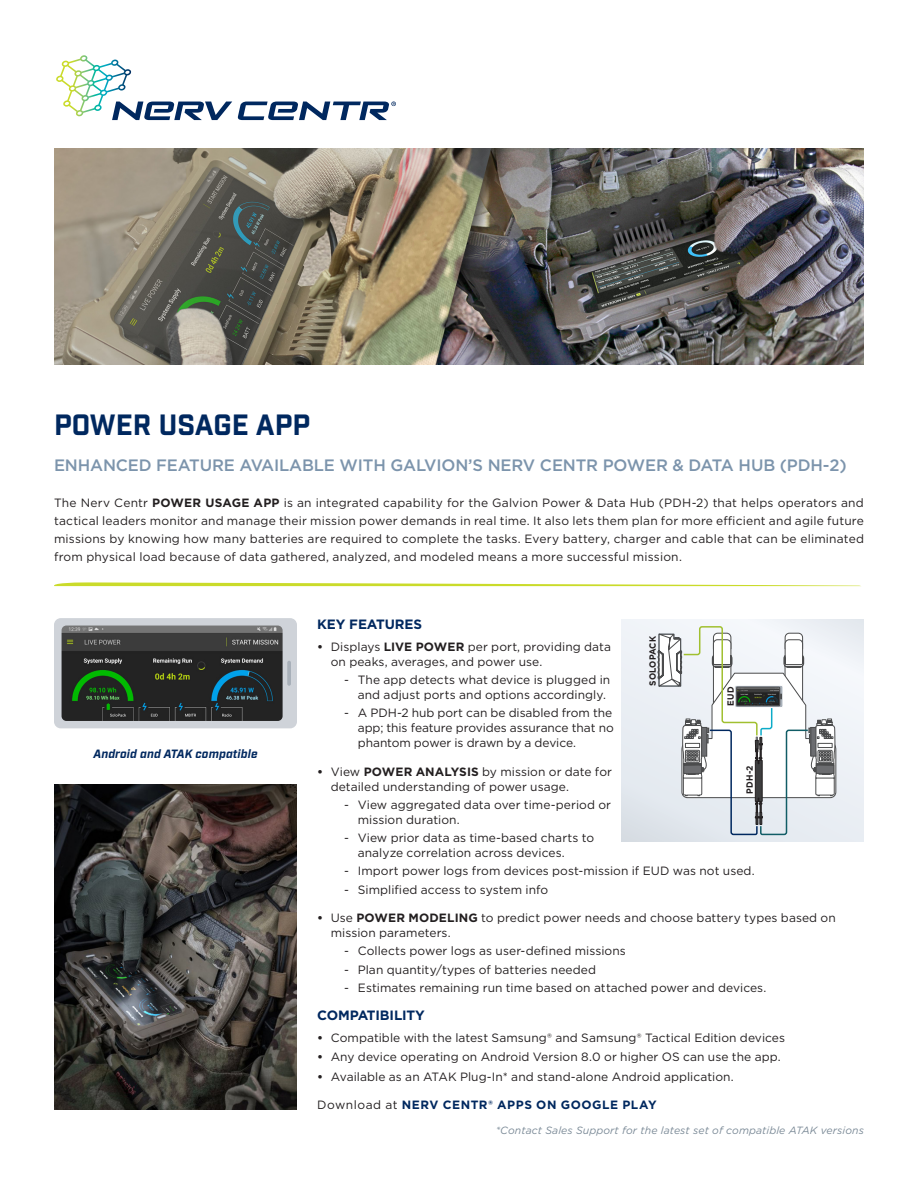
<style>
.page{position:relative;width:918px;height:1188px;background:#fff}
.page>*{position:absolute;margin:0;border:0;box-sizing:border-box;transform-origin:0 0}
.t1{font:28.5px "Industry Inc Base";color:#00285f}
.t2{font:500 16.5px "Gotham";letter-spacing:-.01em;color:#7c94ac}
.t3{font:700 13.5px "Gotham";letter-spacing:-.01em;color:#00285f}
.t4{font:12px/15px "Gotham";letter-spacing:.005em;color:#231f20}
.t5{font:700 12px "Gotham";letter-spacing:.045em;color:#00285f}
.t6{font:italic 700 12px "Industry";letter-spacing:.01em;color:#00285f}
.t7{font:italic 10.5px "Gotham";letter-spacing:.01em;color:#7b8a97}
.t8{font:700 9px "Gotham";letter-spacing:.01em;color:#231f20;scale:.94 1}
.s1{font-weight:700}
.s2{font-weight:400;color:#231f20}
</style>
<div class="page">
<svg style="left:56px;top:55px;width:176px;height:65px"></svg>
<svg style="left:238px;top:102px;width:158px;height:18px"></svg>
<img style="left:54px;top:148px;width:810px;height:216px">
<div style="left:54px;top:618px;width:243px;height:110px;background:#cfd3d9;border-radius:7px"></div>
<img style="left:62px;top:626px;width:221px;height:95px">
<hr style="left:287px;top:661px;width:4px;height:25px;background:#a8b0b9;border-radius:2px">
<img style="left:54px;top:784px;width:243px;height:325px">
<div style="left:621px;top:619px;width:243px;height:223px;background:linear-gradient(to bottom,#f2f5f9,#e2e8ee)"></div>
<svg style="left:657px;top:625px;width:180px;height:217px"></svg>
<svg style="left:54px;top:582px;width:807px;height:4px"></svg>
<h1 class="t1" style="left:54px;top:407px;width:258px">POWER USAGE APP</h1>
<h2 class="t2" style="left:54px;top:454px;width:794px">ENHANCED FEATURE AVAILABLE WITH GALVION’S NERV CENTR POWER &amp; DATA HUB (PDH-2)</h2>
<p class="t4" style="left:54px;top:494px;width:812px;line-height:18px;text-align:justify">The Nerv Centr <span class="s1">POWER USAGE APP</span> is an integrated capability for the Galvion Power &amp; Data Hub (PDH-2) that helps operators and tactical leaders monitor and manage their mission power demands in real time. It also lets them plan for more efficient and agile future missions by knowing how many batteries are required to complete the tasks. Every battery, charger and cable that can be eliminated from physical load because of data gathered, analyzed, and modeled means a more successful mission.</p>
<p class="t6" style="left:93px;top:746px;width:166px">Android and ATAK compatible</p>
<p class="t3" style="left:317px;top:615px;width:106px">KEY FEATURES</p>
<p class="t4" style="left:331px;top:639px;width:282px;text-indent:-14px"><span class="s1">•</span> Displays <span class="s1">LIVE POWER</span> per port, providing data on peaks, averages, and power use.</p>
<p class="t4" style="left:358px;top:672px;width:254px;text-indent:-14px">- The app detects what device is plugged in and adjust ports and options accordingly.</p>
<p class="t4" style="left:358px;top:705px;width:258px;text-indent:-14px">- A PDH-2 hub port can be disabled from the app; this feature provides assurance that no phantom power is drawn by a device.</p>
<p class="t4" style="left:331px;top:764px;width:283px;text-indent:-14px"><span class="s1">•</span> View <span class="s1">POWER ANALYSIS</span> by mission or date for detailed understanding of power usage.</p>
<p class="t4" style="left:358px;top:797px;width:255px;text-indent:-14px">- View aggregated data over time-period or mission duration.</p>
<p class="t4" style="left:358px;top:830px;width:238px;text-indent:-14px">- View prior data as time-based charts to analyze correlation across devices.</p>
<p class="t4" style="left:344px;top:863px;width:412px">- Import power logs from devices post-mission if EUD was not used.</p>
<p class="t4" style="left:344px;top:882px;width:205px">- Simplified access to system info</p>
<p class="t4" style="left:331px;top:910px;width:507px;text-indent:-14px"><span class="s1">•</span> Use <span class="s1">POWER MODELING</span> to predict power needs and choose battery types based on mission parameters.</p>
<p class="t4" style="left:344px;top:943px;width:283px">- Collects power logs as user-defined missions</p>
<p class="t4" style="left:344px;top:962px;width:253px">- Plan quantity/types of batteries needed</p>
<p class="t4" style="left:344px;top:980px;width:424px">- Estimates remaining run time based on attached power and devices.</p>
<p class="t3" style="left:317px;top:1007px;width:109px">COMPATIBILITY</p>
<p class="t4" style="left:317px;top:1030px;width:469px"><span class="s1">•</span> Compatible with the latest Samsung® and Samsung® Tactical Edition devices</p>
<p class="t4" style="left:317px;top:1049px;width:465px"><span class="s1">•</span> Any device operating on Android Version 8.0 or higher OS can use the app.</p>
<p class="t4" style="left:317px;top:1069px;width:418px"><span class="s1">•</span> Available as an ATAK Plug-In* and stand-alone Android application.</p>
<p class="t5" style="left:317px;top:1097px;width:341px"><span class="s2">Download at</span> NERV CENTR® APPS ON GOOGLE PLAY</p>
<p class="t8" style="left:647px;top:686px;width:54px;rotate:-90deg">SOLOPACK</p>
<p class="t8" style="left:725px;top:706px;width:22px;rotate:-90deg">EUD</p>
<p class="t8" style="left:744px;top:794px;width:31px;rotate:-90deg">PDH-2</p>
<p class="t7" style="left:496px;top:1124px;width:370px">*Contact Sales Support for the latest set of compatible ATAK versions</p>
</div>
